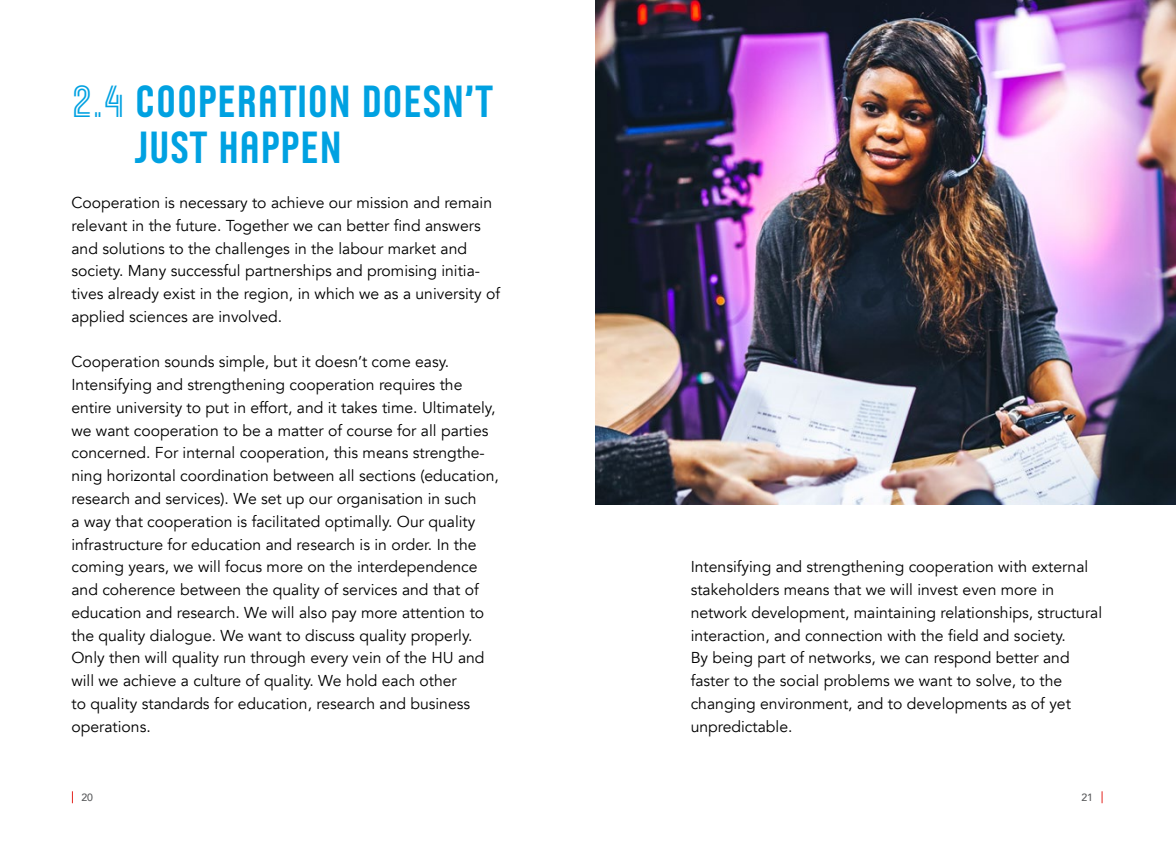
<style>
.page{position:relative;width:1176px;height:844px;background:#fff}
.page>*{position:absolute;margin:0;border:0;box-sizing:border-box;transform-origin:0 0}
.t1{font:45.5px/45.5px "Husans";color:#00a1e1}
.t2{font:15.75px/22.8px "Avenir";color:#000}
.t3{font:500 10.5px "Avenir";color:#58595b}
.s1{font-family:"Husans Inline"}
</style>
<div class="page">
<img style="left:595px;top:0;width:581px;height:504px">
<svg style="left:72px;top:791px;width:1px;height:12px"></svg>
<svg style="left:1101px;top:791px;width:1px;height:12px"></svg>
<h1 class="t1" style="left:135px;top:78px;width:359px;text-indent:-64px"><span class="s1">2.4</span> COOPERATION DOESN’T<br>JUST HAPPEN</h1>
<p class="t2" style="left:71px;top:191px;width:430px">Cooperation is necessary to achieve our mission and remain relevant in the future. Together we can better find answers and solutions to the challenges in the labour market and society. Many successful partnerships and promising initia&shy;tives already exist in the region, in which we as a university of applied sciences are involved.</p>
<p class="t2" style="left:71px;top:351px;width:429px">Cooperation sounds simple, but it doesn’t come easy.<br>Intensifying and strengthening cooperation requires the entire university to put in effort, and it takes time. Ultimately, we want cooperation to be a matter of course for all parties concerned. For internal cooperation, this means strengthe&shy;ning horizontal coordination between all sections (education, research and services). We set up our organisation in such<br>a way that cooperation is facilitated optimally. Our quality infrastructure for education and research is in order. In the coming years, we will focus more on the interdependence and coherence between the quality of services and that of education and research. We will also pay more attention to the quality dialogue. We want to discuss quality properly.<br>Only then will quality run through every vein of the HU and will we achieve a culture of quality. We hold each other<br>to quality standards for education, research and business operations.</p>
<p class="t2" style="left:691px;top:555px;width:413px">Intensifying and strengthening cooperation with external stakeholders means that we will invest even more in network development, maintaining relationships, structural interaction, and connection with the field and society.<br>By being part of networks, we can respond better and faster to the social problems we want to solve, to the changing environment, and to developments as of yet unpredictable.</p>
<p class="t3" style="left:81px;top:788px;width:13px">20</p>
<p class="t3" style="left:1081px;top:788px;width:13px">21</p>
</div>
